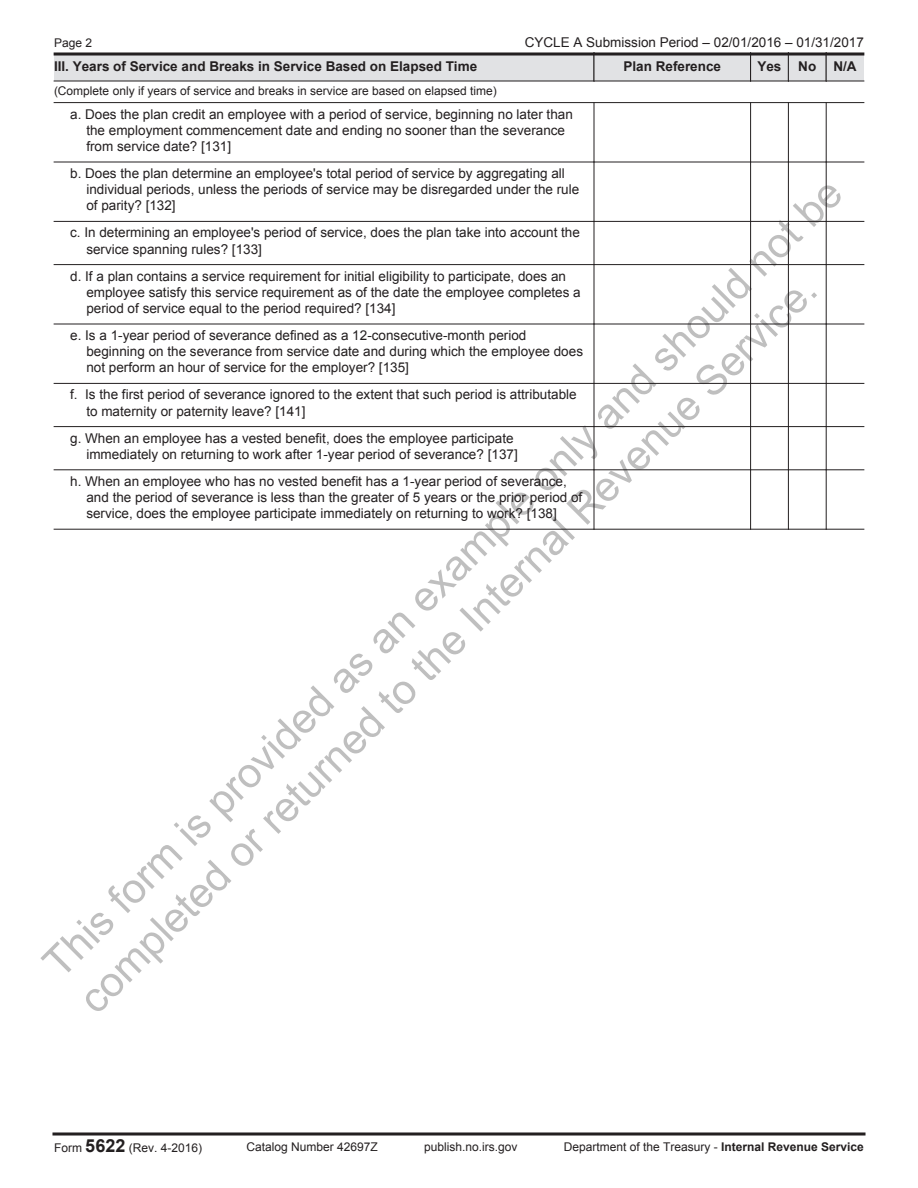
<style>
.page{position:relative;width:918px;height:1188px;background:#fff}
.page>*{position:absolute;margin:0;border:0;box-sizing:border-box;transform-origin:0 0}
.t1{font:42px/50.4px "Arial";color:#bfbfbf}
.t2{font:13.5px/16.2px "Arial";color:#231f20}
.t3{font:700 13.5px "Arial";color:#231f20}
.t4{font:12px "Arial";color:#231f20}
.s1{font-weight:700;font-size:18px}
.s2{font-weight:700}
</style>
<div class="page">
<svg style="left:54px;top:1132px;width:810px;height:4px;background:#585556"></svg>
<div style="left:54px;top:54px;width:540px;height:27px;background:#e1e2e4"></div>
<svg style="left:54px;top:52px;width:540px;height:4px;background:#545152"></svg>
<hr style="left:54px;top:81px;width:540px;height:1px;background:#231f20">
<div style="left:594px;top:54px;width:157px;height:27px;background:#e1e2e4"></div>
<svg style="left:595px;top:52px;width:155px;height:4px"></svg>
<hr style="left:594px;top:81px;width:157px;height:1px;background:#231f20">
<svg style="left:594px;top:52px;width:1px;height:29px"></svg>
<div style="left:751px;top:54px;width:37px;height:27px;background:#e1e2e4"></div>
<svg style="left:751px;top:52px;width:37px;height:4px"></svg>
<hr style="left:750px;top:81px;width:39px;height:1px;background:#231f20">
<svg style="left:750px;top:52px;width:1px;height:29px"></svg>
<div style="left:788px;top:54px;width:38px;height:27px;background:#e1e2e4"></div>
<svg style="left:789px;top:52px;width:37px;height:4px"></svg>
<hr style="left:788px;top:81px;width:39px;height:1px;background:#231f20">
<svg style="left:788px;top:52px;width:1px;height:29px"></svg>
<div style="left:826px;top:54px;width:38px;height:27px;background:#e1e2e4"></div>
<svg style="left:827px;top:52px;width:37px;height:4px"></svg>
<hr style="left:826px;top:81px;width:38px;height:1px;background:#231f20">
<svg style="left:826px;top:52px;width:1px;height:29px"></svg>
<hr style="left:54px;top:102px;width:810px;height:1px;background:#231f20">
<hr style="left:54px;top:162px;width:540px;height:1px;background:#231f20">
<hr style="left:594px;top:162px;width:157px;height:1px;background:#231f20">
<hr style="left:594px;top:102px;width:1px;height:60px;background:#231f20">
<hr style="left:750px;top:162px;width:39px;height:1px;background:#231f20">
<hr style="left:750px;top:102px;width:1px;height:60px;background:#231f20">
<hr style="left:788px;top:162px;width:39px;height:1px;background:#231f20">
<hr style="left:788px;top:102px;width:1px;height:60px;background:#231f20">
<hr style="left:826px;top:162px;width:38px;height:1px;background:#231f20">
<hr style="left:826px;top:102px;width:1px;height:60px;background:#231f20">
<hr style="left:54px;top:221px;width:540px;height:1px;background:#231f20">
<hr style="left:594px;top:221px;width:157px;height:1px;background:#231f20">
<hr style="left:594px;top:162px;width:1px;height:60px;background:#231f20">
<hr style="left:750px;top:221px;width:39px;height:1px;background:#231f20">
<hr style="left:750px;top:162px;width:1px;height:60px;background:#231f20">
<hr style="left:788px;top:221px;width:39px;height:1px;background:#231f20">
<hr style="left:788px;top:162px;width:1px;height:60px;background:#231f20">
<hr style="left:826px;top:221px;width:38px;height:1px;background:#231f20">
<hr style="left:826px;top:162px;width:1px;height:60px;background:#231f20">
<hr style="left:54px;top:264px;width:540px;height:1px;background:#231f20">
<hr style="left:594px;top:264px;width:157px;height:1px;background:#231f20">
<hr style="left:594px;top:221px;width:1px;height:44px;background:#231f20">
<hr style="left:750px;top:264px;width:39px;height:1px;background:#231f20">
<hr style="left:750px;top:221px;width:1px;height:44px;background:#231f20">
<hr style="left:788px;top:264px;width:39px;height:1px;background:#231f20">
<hr style="left:788px;top:221px;width:1px;height:44px;background:#231f20">
<hr style="left:826px;top:264px;width:38px;height:1px;background:#231f20">
<hr style="left:826px;top:221px;width:1px;height:44px;background:#231f20">
<hr style="left:54px;top:324px;width:540px;height:1px;background:#231f20">
<hr style="left:594px;top:324px;width:157px;height:1px;background:#231f20">
<hr style="left:594px;top:264px;width:1px;height:60px;background:#231f20">
<hr style="left:750px;top:324px;width:39px;height:1px;background:#231f20">
<hr style="left:750px;top:264px;width:1px;height:60px;background:#231f20">
<hr style="left:788px;top:324px;width:39px;height:1px;background:#231f20">
<hr style="left:788px;top:264px;width:1px;height:60px;background:#231f20">
<hr style="left:826px;top:324px;width:38px;height:1px;background:#231f20">
<hr style="left:826px;top:264px;width:1px;height:60px;background:#231f20">
<hr style="left:54px;top:383px;width:540px;height:1px;background:#231f20">
<hr style="left:594px;top:383px;width:157px;height:1px;background:#231f20">
<hr style="left:594px;top:324px;width:1px;height:60px;background:#231f20">
<hr style="left:750px;top:383px;width:39px;height:1px;background:#231f20">
<hr style="left:750px;top:324px;width:1px;height:60px;background:#231f20">
<hr style="left:788px;top:383px;width:39px;height:1px;background:#231f20">
<hr style="left:788px;top:324px;width:1px;height:60px;background:#231f20">
<hr style="left:826px;top:383px;width:38px;height:1px;background:#231f20">
<hr style="left:826px;top:324px;width:1px;height:60px;background:#231f20">
<hr style="left:54px;top:426px;width:540px;height:1px;background:#231f20">
<hr style="left:594px;top:426px;width:157px;height:1px;background:#231f20">
<hr style="left:594px;top:383px;width:1px;height:44px;background:#231f20">
<hr style="left:750px;top:426px;width:39px;height:1px;background:#231f20">
<hr style="left:750px;top:383px;width:1px;height:44px;background:#231f20">
<hr style="left:788px;top:426px;width:39px;height:1px;background:#231f20">
<hr style="left:788px;top:383px;width:1px;height:44px;background:#231f20">
<hr style="left:826px;top:426px;width:38px;height:1px;background:#231f20">
<hr style="left:826px;top:383px;width:1px;height:44px;background:#231f20">
<hr style="left:54px;top:469px;width:540px;height:1px;background:#231f20">
<hr style="left:594px;top:469px;width:157px;height:1px;background:#231f20">
<hr style="left:594px;top:426px;width:1px;height:44px;background:#231f20">
<hr style="left:750px;top:469px;width:39px;height:1px;background:#231f20">
<hr style="left:750px;top:426px;width:1px;height:44px;background:#231f20">
<hr style="left:788px;top:469px;width:39px;height:1px;background:#231f20">
<hr style="left:788px;top:426px;width:1px;height:44px;background:#231f20">
<hr style="left:826px;top:469px;width:38px;height:1px;background:#231f20">
<hr style="left:826px;top:426px;width:1px;height:44px;background:#231f20">
<hr style="left:54px;top:529px;width:540px;height:1px;background:#231f20">
<hr style="left:594px;top:529px;width:157px;height:1px;background:#231f20">
<hr style="left:594px;top:469px;width:1px;height:61px;background:#231f20">
<hr style="left:750px;top:529px;width:39px;height:1px;background:#231f20">
<hr style="left:750px;top:469px;width:1px;height:61px;background:#231f20">
<hr style="left:788px;top:529px;width:39px;height:1px;background:#231f20">
<hr style="left:788px;top:469px;width:1px;height:61px;background:#231f20">
<hr style="left:826px;top:529px;width:38px;height:1px;background:#231f20">
<hr style="left:826px;top:469px;width:1px;height:61px;background:#231f20">
<p class="t4" style="left:54px;top:36px;width:40px">Page 2</p>
<p class="t2" style="left:525px;top:34px;width:341px">CYCLE A Submission Period – 02/01/2016 – 01/31/2017</p>
<p class="t3" style="left:54px;top:59px;width:425px">III. Years of Service and Breaks in Service Based on Elapsed Time</p>
<p class="t3" style="left:624px;top:59px;width:99px">Plan Reference</p>
<p class="t3" style="left:757px;top:59px;width:60px">Yes No</p>
<p class="t3" style="left:833px;top:59px;width:25px">N/A</p>
<p class="t4" style="left:54px;top:84px;width:444px">(Complete only if years of service and breaks in service are based on elapsed time)</p>
<p class="t2" style="left:86px;top:106px;width:488px;text-indent:-16px">a. Does the plan credit an employee with a period of service, beginning no later than the employment commencement date and ending no sooner than the severance from service date? [131]</p>
<p class="t2" style="left:86px;top:165px;width:494px;text-indent:-16px">b. Does the plan determine an employee's total period of service by aggregating all individual periods, unless the periods of service may be disregarded under the rule of parity? [132]</p>
<p class="t2" style="left:86px;top:225px;width:495px;text-indent:-16px">c. In determining an employee's period of service, does the plan take into account the service spanning rules? [133]</p>
<p class="t2" style="left:86px;top:268px;width:496px;text-indent:-16px">d. If a plan contains a service requirement for initial eligibility to participate, does an employee satisfy this service requirement as of the date the employee completes a period of service equal to the period required? [134]</p>
<p class="t2" style="left:86px;top:327px;width:498px;text-indent:-16px">e. Is a 1-year period of severance defined as a 12-consecutive-month period beginning on the severance from service date and during which the employee does not perform an hour of service for the employer? [135]</p>
<p class="t2" style="left:86px;top:387px;width:492px;text-indent:-16px">f. Is the first period of severance ignored to the extent that such period is attributable to maternity or paternity leave? [141]</p>
<p class="t2" style="left:86px;top:430px;width:433px;text-indent:-16px">g. When an employee has a vested benefit, does the employee participate immediately on returning to work after 1-year period of severance? [137]</p>
<p class="t2" style="left:86px;top:473px;width:497px;text-indent:-16px">h. When an employee who has no vested benefit has a 1-year period of severance, and the period of severance is less than the greater of 5 years or the prior period of service, does the employee participate immediately on returning to work? [138]</p>
<h1 class="t1" style="left:33px;top:952px;width:1110px;rotate:-45deg">This form is provided as an example only and should not be completed or returned to the Internal Revenue Service.</h1>
<p class="t4" style="left:54px;top:1141px;width:150px">Form <span class="s1">5622</span> (Rev. 4-2016)</p>
<p class="t4" style="left:247px;top:1140px;width:133px">Catalog Number 42697Z</p>
<p class="t4" style="left:424px;top:1140px;width:95px">publish.no.irs.gov</p>
<p class="t4" style="left:564px;top:1140px;width:302px">Department of the Treasury - <span class="s2">Internal Revenue Service</span></p>
</div>
